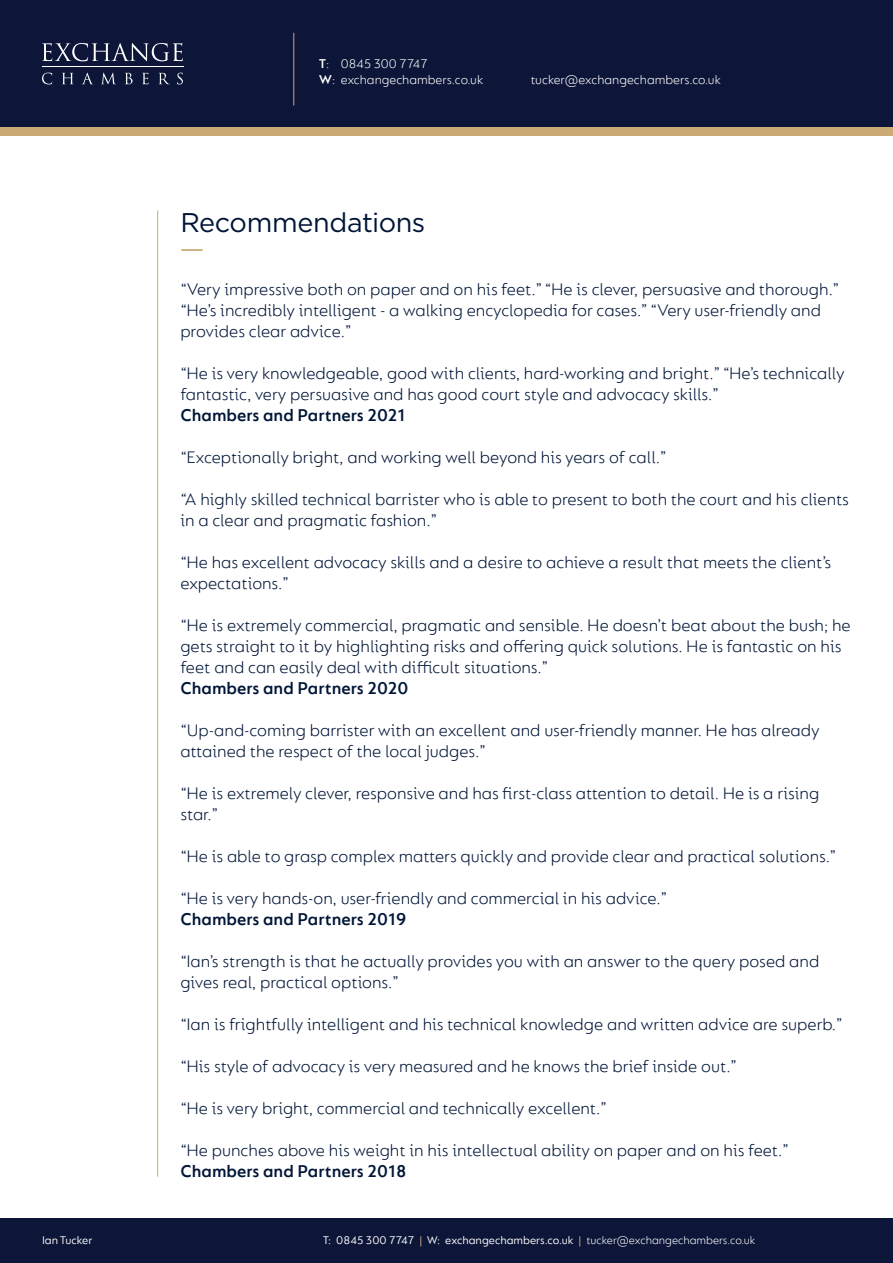
<style>
.page{position:relative;width:893px;height:1263px;background:#fff}
.page>*{position:absolute;margin:0;border:0;box-sizing:border-box;transform-origin:0 0}
.t1{font:27px "Gotham";letter-spacing:-.015em;color:#001537}
.t2{font:300 18px/21px "FS Lucas";color:#001537}
.t3{font:600 18px "FS Lucas";color:#001537}
.t4{font:300 13.5px/16.2px "FS Lucas";color:#fff}
.t5{font:12px "FS Lucas";color:#fff}
.s1{font-weight:600}
.s2{color:#cbaa76}
.s3{font-weight:300}
</style>
<div class="page">
<div style="left:0;top:64px;width:893px;height:72px;background:#cbaa76"></div>
<div style="left:0;top:0;width:893px;height:127px;background:#0d1638"></div>
<div style="left:0;top:1219px;width:893px;height:44px;background:#0d1638"></div>
<hr style="left:42px;top:67px;width:142px;height:1px;background:#fff">
<svg style="left:42px;top:43px;width:141px;height:18px"></svg>
<svg style="left:42px;top:73px;width:10px;height:11px"></svg>
<svg style="left:62px;top:73px;width:11px;height:11px"></svg>
<svg style="left:82px;top:73px;width:11px;height:11px"></svg>
<svg style="left:102px;top:73px;width:13px;height:11px"></svg>
<svg style="left:125px;top:73px;width:8px;height:11px"></svg>
<svg style="left:142px;top:73px;width:7px;height:11px"></svg>
<svg style="left:159px;top:73px;width:10px;height:11px"></svg>
<svg style="left:177px;top:73px;width:6px;height:11px"></svg>
<hr style="left:293px;top:33px;width:1px;height:73px;background:#cbaa76">
<hr style="left:157px;top:211px;width:1px;height:966px;background:#cbaa76">
<hr style="left:181px;top:249px;width:21px;height:2px;background:#cbaa76">
<p class="t5" style="left:42px;top:1233px;width:52px">Ian Tucker</p>
<p class="t4" style="left:319px;top:55px;width:166px"><span class="s1">T</span>: 0845 300 7747<br><span class="s1">W</span>: exchangechambers.co.uk</p>
<p class="t4" style="left:531px;top:71px;width:192px">tucker@exchangechambers.co.uk</p>
<p class="t1" style="left:180px;top:205px;width:247px">Recommendations</p>
<p class="t2" style="left:180px;top:278px;width:661px">“Very impressive both on paper and on his feet.” “He is clever, persuasive and thorough.” “He’s incredibly intelligent - a walking encyclopedia for cases.” “Very user-friendly and provides clear advice.”</p>
<p class="t2" style="left:180px;top:362px;width:666px">“He is very knowledgeable, good with clients, hard-working and bright.” “He’s technically fantastic, very persuasive and has good court style and advocacy skills.”</p>
<p class="t3" style="left:180px;top:404px;width:227px">Chambers and Partners 2021</p>
<p class="t2" style="left:180px;top:446px;width:488px">“Exceptionally bright, and working well beyond his years of call.”</p>
<p class="t2" style="left:180px;top:488px;width:670px">“A highly skilled technical barrister who is able to present to both the court and his clients in a clear and pragmatic fashion.”</p>
<p class="t2" style="left:180px;top:551px;width:652px">“He has excellent advocacy skills and a desire to achieve a result that meets the client’s expectations.”</p>
<p class="t2" style="left:180px;top:614px;width:672px">“He is extremely commercial, pragmatic and sensible. He doesn’t beat about the bush; he gets straight to it by highlighting risks and offering quick solutions. He is fantastic on his feet and can easily deal with difficult situations.”</p>
<p class="t3" style="left:180px;top:677px;width:230px">Chambers and Partners 2020</p>
<p class="t2" style="left:180px;top:719px;width:641px">“Up-and-coming barrister with an excellent and user-friendly manner. He has already attained the respect of the local judges.”</p>
<p class="t2" style="left:180px;top:782px;width:640px">“He is extremely clever, responsive and has first-class attention to detail. He is a rising star.”</p>
<p class="t2" style="left:180px;top:845px;width:658px">“He is able to grasp complex matters quickly and provide clear and practical solutions.”</p>
<p class="t2" style="left:180px;top:887px;width:488px">“He is very hands-on, user-friendly and commercial in his advice.”</p>
<p class="t3" style="left:180px;top:908px;width:227px">Chambers and Partners 2019</p>
<p class="t2" style="left:180px;top:950px;width:640px">“Ian’s strength is that he actually provides you with an answer to the query posed and gives real, practical options.”</p>
<p class="t2" style="left:180px;top:1013px;width:664px">“Ian is frightfully intelligent and his technical knowledge and written advice are superb.”</p>
<p class="t2" style="left:180px;top:1055px;width:558px">“His style of advocacy is very measured and he knows the brief inside out.”</p>
<p class="t2" style="left:180px;top:1097px;width:428px">“He is very bright, commercial and technically excellent.”</p>
<p class="t2" style="left:180px;top:1139px;width:610px">“He punches above his weight in his intellectual ability on paper and on his feet.”<br><span class="s1">Chambers and Partners 2018</span></p>
<p class="t5" style="left:323px;top:1233px;width:434px">T: 0845 300 7747 <span class="s2">|</span> W: exchangechambers.co.uk <span class="s2">|</span> <span class="s3">tucker@exchangechambers.co.uk</span></p>
</div>
